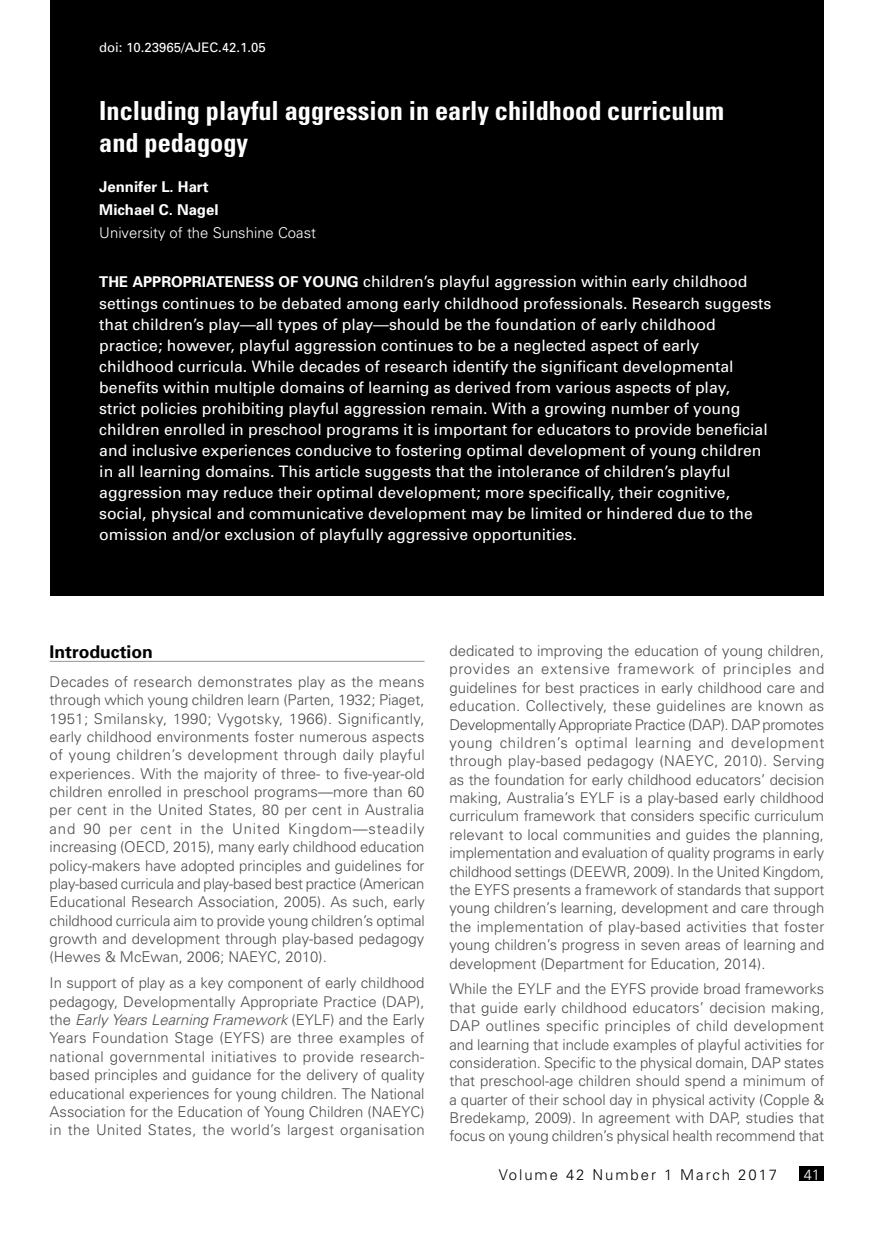
<style>
.page{position:relative;width:874px;height:1241px;background:#fff}
.page>*{position:absolute;margin:0;border:0;box-sizing:border-box;transform-origin:0 0}
.t1{font:700 condensed 26.25px/31.5px "Univers";color:#fff}
.t2{font:700 17.5px "Univers";color:#000}
.t3{font:15.75px/21px "Univers";color:#fff}
.t4{font:300 14.88px/18.4px "Univers";color:#4d4d4f;text-align:justify}
.t5{font:300 14.88px "Univers";color:#fff}
.t6{font:700 14.88px/22.8px "Univers";color:#fff}
.t7{font:300 14.88px "Univers";letter-spacing:.13em;color:#000}
.t8{font:13.12px "Univers";color:#fff}
.s1{font-weight:700;font-size:14.88px}
.s2{font-style:italic}
</style>
<div class="page">
<div style="left:50px;top:0;width:773px;height:595px;background:#000"></div>
<div style="left:799px;top:1166px;width:24px;height:15px;background:#000"></div>
<hr style="left:50px;top:660px;width:374px;height:1px;background:#939598">
<p class="t8" style="left:99px;top:40px;width:168px">doi: 10.23965/AJEC.42.1.05</p>
<h1 class="t1" style="left:99px;top:95px;width:626px">Including playful aggression in early childhood curriculum and pedagogy</h1>
<p class="t6" style="left:99px;top:175px;width:121px">Jennifer L. Hart<br>Michael C. Nagel</p>
<p class="t5" style="left:99px;top:224px;width:218px">University of the Sunshine Coast</p>
<p class="t3" style="left:99px;top:271px;width:673px"><span class="s1">THE APPROPRIATENESS OF YOUNG</span> children’s playful aggression within early childhood settings continues to be debated among early childhood professionals. Research suggests that children’s play—all types of play—should be the foundation of early childhood practice; however, playful aggression continues to be a neglected aspect of early childhood curricula. While decades of research identify the significant developmental benefits within multiple domains of learning as derived from various aspects of play,<br>strict policies prohibiting playful aggression remain. With a growing number of young children enrolled in preschool programs it is important for educators to provide beneficial and inclusive experiences conducive to fostering optimal development of young children in all learning domains. This article suggests that the intolerance of children’s playful aggression may reduce their optimal development; more specifically, their cognitive, social, physical and communicative development may be limited or hindered due to the omission and/or exclusion of playfully aggressive opportunities.</p>
<p class="t2" style="left:50px;top:641px;width:105px">Introduction</p>
<p class="t4" style="left:50px;top:671px;width:376px">Decades of research demonstrates play as the means through which young children learn (Parten, 1932; Piaget, 1951; Smilansky, 1990; Vygotsky, 1966). Significantly, early childhood environments foster numerous aspects of young children’s development through daily playful experiences. With the majority of three- to five-year-old children enrolled in preschool programs—more than 60 per cent in the United States, 80 per cent in Australia and 90 per cent in the United Kingdom—steadily increasing (OECD, 2015), many early childhood education policy-makers have adopted principles and guidelines for play-based curricula and play-based best practice (American Educational Research Association, 2005). As such, early childhood curricula aim to provide young children’s optimal growth and development through play-based pedagogy (Hewes &amp; McEwan, 2006; NAEYC, 2010).</p>
<p class="t4" style="left:50px;top:973px;width:376px">In support of play as a key component of early childhood pedagogy, Developmentally Appropriate Practice (DAP), the <span class="s2">Early Years Learning Framework</span> (EYLF) and the Early Years Foundation Stage (EYFS) are three examples of national governmental initiatives to provide research&shy;based principles and guidance for the delivery of quality educational experiences for young children. The National Association for the Education of Young Children (NAEYC) in the United States, the world’s largest organisation</p>
<p class="t4" style="left:449px;top:641px;width:376px">dedicated to improving the education of young children, provides an extensive framework of principles and guidelines for best practices in early childhood care and education. Collectively, these guidelines are known as Developmentally Appropriate Practice (DAP). DAP promotes young children’s optimal learning and development through play-based pedagogy (NAEYC, 2010). Serving as the foundation for early childhood educators’ decision making, Australia’s EYLF is a play-based early childhood curriculum framework that considers specific curriculum relevant to local communities and guides the planning, implementation and evaluation of quality programs in early childhood settings (DEEWR, 2009). In the United Kingdom, the EYFS presents a framework of standards that support young children’s learning, development and care through the implementation of play-based activities that foster young children’s progress in seven areas of learning and development (Department for Education, 2014).</p>
<p class="t4" style="left:449px;top:979px;width:376px">While the EYLF and the EYFS provide broad frameworks that guide early childhood educators’ decision making, DAP outlines specific principles of child development and learning that include examples of playful activities for consideration. Specific to the physical domain, DAP states that preschool-age children should spend a minimum of a quarter of their school day in physical activity (Copple &amp; Bredekamp, 2009). In agreement with DAP, studies that focus on young children’s physical health recommend that</p>
<p class="t7" style="left:498px;top:1165px;width:280px">Volume 42 Number 1 March 2017</p>
<p class="t5" style="left:803px;top:1165px;width:18px">41</p>
</div>
